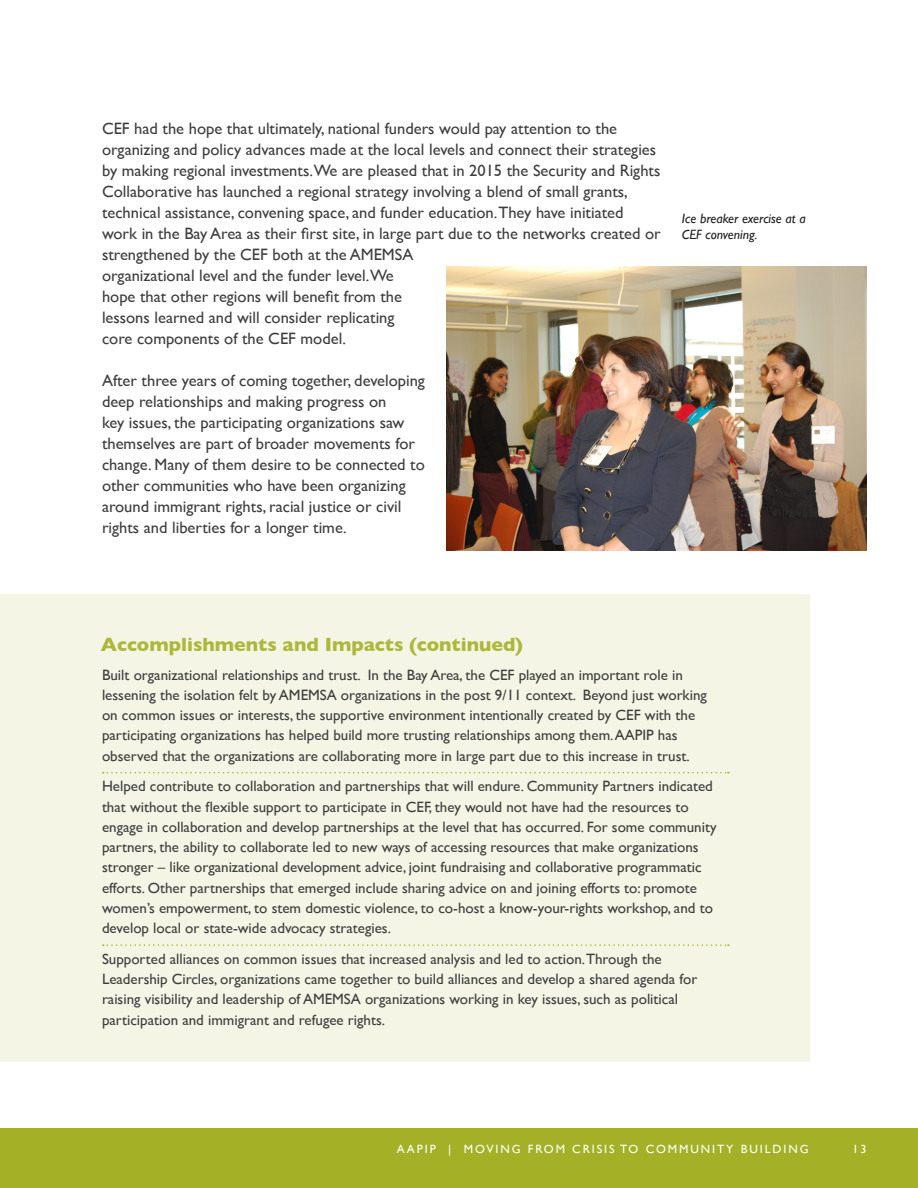
<style>
.page{position:relative;width:918px;height:1188px;background:#fff}
.page>*{position:absolute;margin:0;border:0;box-sizing:border-box;transform-origin:0 0}
.t1{font:700 19.5px "Gill Sans";color:#adb739}
.Paragraph_Style_1{font:16.5px/21px "Gill Sans";color:#3e3e3f}
.t2{font:15px/20.2px "Gill Sans";color:#3e3e3f}
.t3{font:italic 13.5px/16.2px "Gill Sans";color:#231f20}
.t4{font:12px "Gill Sans";letter-spacing:.16em;color:#fff}
</style>
<div class="page">
<div style="left:0;top:1129px;width:918px;height:59px;background:#a4b127"></div>
<div style="left:0;top:594px;width:810px;height:468px;background:#f4f5e5"></div>
<svg style="left:103px;top:772px;width:626px;height:1px"></svg>
<svg style="left:103px;top:944px;width:626px;height:2px"></svg>
<img style="left:446px;top:266px;width:420px;height:285px">
<p class="Paragraph_Style_1" style="left:102px;top:118px;width:560px">CEF had the hope that ultimately, national funders would pay attention to the organizing and policy advances made at the local levels and connect their strategies by making regional investments.We are pleased that in 2015 the Security and Rights Collaborative has launched a regional strategy involving a blend of small grants, technical assistance, convening space, and funder education.They have initiated work in the Bay Area as their first site, in large part due to the networks created or strengthened by the CEF both at the AMEMSA<br>organizational level and the funder level.We<br>hope that other regions will benefit from the<br>lessons learned and will consider replicating<br>core components of the CEF model.</p>
<p class="Paragraph_Style_1" style="left:102px;top:370px;width:325px">After three years of coming together, developing deep relationships and making progress on<br>key issues, the participating organizations saw themselves are part of broader movements for change. Many of them desire to be connected to other communities who have been organizing around immigrant rights, racial justice or civil rights and liberties for a longer time.</p>
<p class="t3" style="left:682px;top:210px;width:125px">Ice breaker exercise at a<br>CEF convening.</p>
<p class="t1" style="left:101px;top:629px;width:424px">Accomplishments and Impacts (continued)</p>
<p class="t2" style="left:102px;top:664px;width:607px">Built organizational relationships and trust. In the Bay Area, the CEF played an important role in lessening the isolation felt by AMEMSA organizations in the post 9/11 context. Beyond just working on common issues or interests, the supportive environment intentionally created by CEF with the participating organizations has helped build more trusting relationships among them. AAPIP has observed that the organizations are collaborating more in large part due to this increase in trust.</p>
<p class="t2" style="left:102px;top:776px;width:616px">Helped contribute to collaboration and partnerships that will endure. Community Partners indicated that without the flexible support to participate in CEF, they would not have had the resources to engage in collaboration and develop partnerships at the level that has occurred. For some community partners, the ability to collaborate led to new ways of accessing resources that make organizations stronger – like organizational development advice, joint fundraising and collaborative programmatic efforts. Other partnerships that emerged include sharing advice on and joining efforts to: promote women’s empowerment, to stem domestic violence, to co-host a know-your-rights workshop, and to develop local or state-wide advocacy strategies.</p>
<p class="t2" style="left:102px;top:948px;width:597px">Supported alliances on common issues that increased analysis and led to action.Through the Leadership Circles, organizations came together to build alliances and develop a shared agenda for raising visibility and leadership of AMEMSA organizations working in key issues, such as political participation and immigrant and refugee rights.</p>
<p class="t4" style="left:397px;top:1142px;width:413px">AAPIP | MOVING FROM CRISIS TO COMMUNITY BUILDING</p>
<p class="t4" style="left:853px;top:1142px;width:15px">13</p>
</div>
